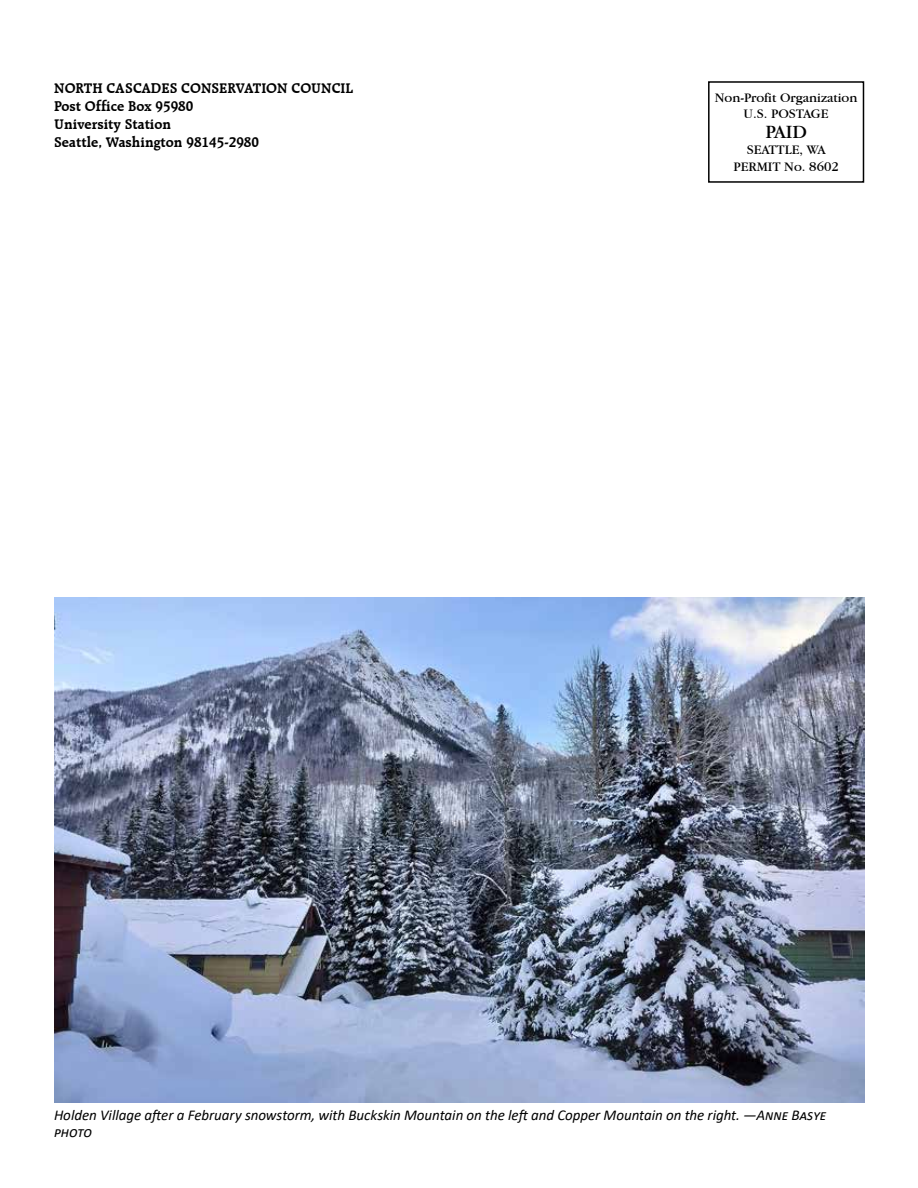
<style>
.page{position:relative;width:918px;height:1188px;background:#fff}
.page>*{position:absolute;margin:0;border:0;box-sizing:border-box;transform-origin:0 0}
.t1{font:19.5px "Garamond IT Cby BT";color:#000}
.t2{font:italic 15px/17.2px "Calibri";letter-spacing:-.005em;color:#000}
.t3{font:700 15px/18px "Raleigh BT";color:#000}
.t4{font:13.5px/16.5px "Garamond IT Cby BT";color:#000;text-align:center}
</style>
<div class="page">
<div style="left:708px;top:81px;width:156px;height:102px;border:2px solid #000"></div>
<img style="left:54px;top:597px;width:810px;height:506px">
<p class="t3" style="left:54px;top:78px;width:301px">NORTH CASCADES CONSERVATION COUNCIL<br>Post Office Box 95980<br>University Station<br>Seattle, Washington 98145-2980</p>
<p class="t4" style="left:715px;top:89px;width:144px">Non-Profit Organization<br>U.S. POSTAGE</p>
<h1 class="t1" style="left:765px;top:120px;width:43px">PAID</h1>
<p class="t4" style="left:733px;top:142px;width:107px">SEATTLE, WA<br>PERMIT No. 8602</p>
<p class="t2" style="left:54px;top:1106px;width:774px">Holden Village after a February snowstorm, with Buckskin Mountain on the left and Copper Mountain on the right. —Anne Basye photo</p>
</div>
